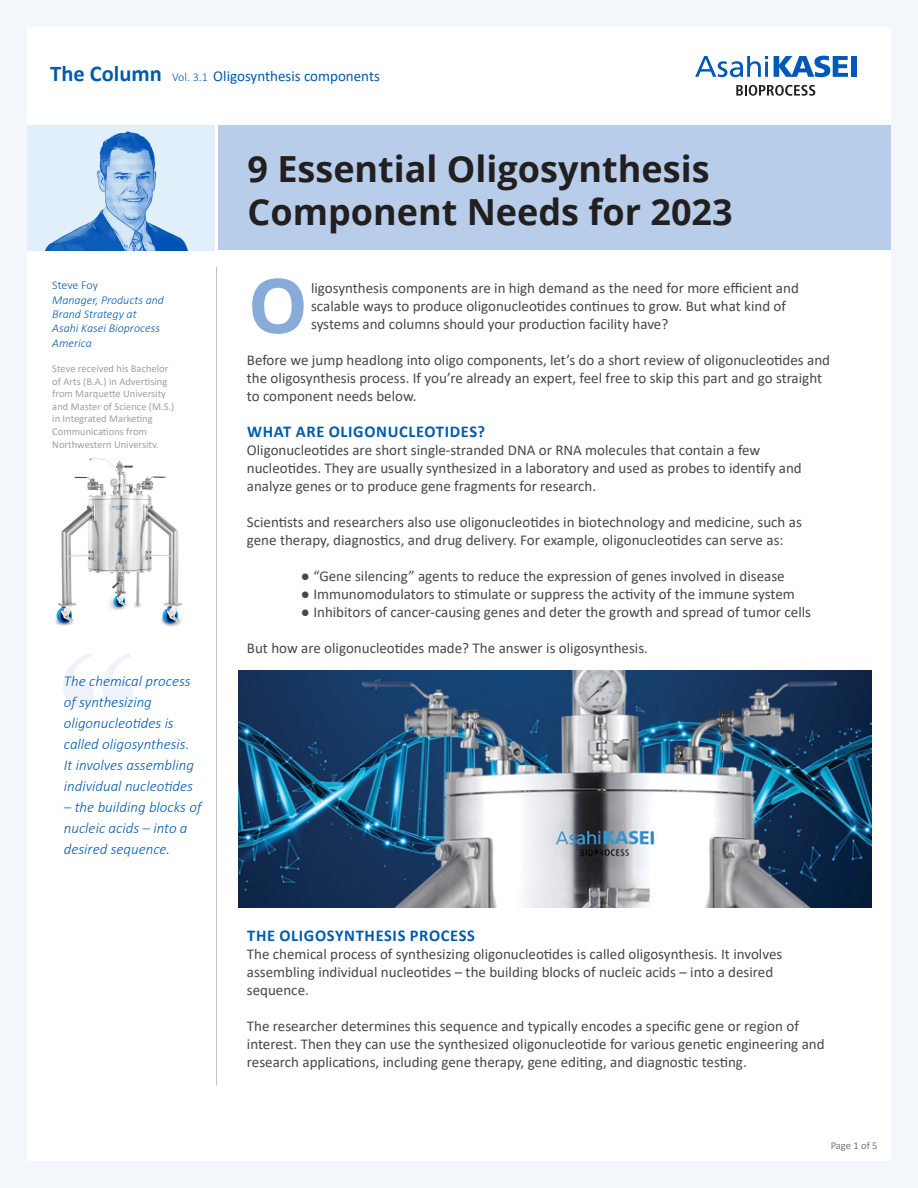
<style>
.page{position:relative;width:918px;height:1188px;background:#f3f6fb}
.page>*{position:absolute;margin:0;border:0;box-sizing:border-box;transform-origin:0 0}
.t1{font:700 168px "Times New Roman";color:#eff3f9}
.t2{font:700 75.75px "Open Sans";color:#88abda}
.t3{font:700 36px/43.2px "Open Sans";color:#231f20}
.t4{font:700 16.5px "Calibri";letter-spacing:.04em;color:#005bac}
.t5{font:15px/18px "Calibri";color:#47474c}
.t6{font:italic 300 15px/21px "Calibri";color:#005bac}
.t7{font:15px "Calibri";color:#005bac}
.t8{font:italic 300 12px/14.4px "Calibri";color:#005bac}
.t9{font:300 12px "Calibri";letter-spacing:-.005em;color:#005bac}
.t10{font:10.5px/12.6px "Calibri";color:#9fa0a0}
.t11{font:10.5px "Calibri";letter-spacing:-.005em;color:#777}
.s1{font-weight:700;font-size:22.5px}
.s2{font-weight:300;font-size:12px}
</style>
<div class="page">
<div style="left:27px;top:27px;width:864px;height:1134px;background:#fff"></div>
<svg style="left:774px;top:56px;width:74px;height:21px"></svg>
<div style="left:851px;top:56px;width:6px;height:21px;background:#0058b8"></div>
<svg style="left:695px;top:56px;width:73px;height:21px"></svg>
<svg style="left:736px;top:85px;width:79px;height:11px"></svg>
<hr style="left:216px;top:267px;width:1px;height:818px;background:#bfc0c0">
<div style="left:218px;top:125px;width:673px;height:125px;background:#b8cde9"></div>
<svg style="left:27px;top:125px;width:188px;height:126px;background:#b7d2ec"></svg>
<img style="left:55px;top:458px;width:127px;height:169px">
<img style="left:238px;top:671px;width:634px;height:236px">
<p class="t7" style="left:50px;top:66px;width:331px"><span class="s1">The Column</span> <span class="s2">Vol. 3.1</span> Oligosynthesis components</p>
<p class="t9" style="left:52px;top:278px;width:47px">Steve Foy</p>
<p class="t8" style="left:52px;top:292px;width:113px">Manager, Products and<br>Brand Strategy at</p>
<p class="t8" style="left:52px;top:321px;width:109px">Asahi Kasei Bioprocess<br>America</p>
<p class="t10" style="left:52px;top:362px;width:124px">Steve received his Bachelor of Arts (B.A.) in Advertising from Marquette University and Master of Science (M.S.) in Integrated Marketing<br>Communications from<br>Northwestern University.</p>
<p class="t1" style="left:56px;top:589px;width:86px">“</p>
<p class="t6" style="left:64px;top:670px;width:132px">The chemical process of synthesizing oligonucleotides is called oligosynthesis.<br>It involves assembling individual nucleotides</p>
<p class="t6" style="left:64px;top:796px;width:139px">– the building blocks of nucleic acids – into a desired sequence.</p>
<p class="t3" style="left:248px;top:146px;width:487px">9 Essential Oligosynthesis<br>Component Needs for 2023</p>
<p class="t2" style="left:248px;top:252px;width:62px">O</p>
<p class="t5" style="left:311px;top:279px;width:489px">ligosynthesis components are in high demand as the need for more efficient and scalable ways to produce oligonucleotides continues to grow. But what kind of systems and columns should your production facility have?</p>
<p class="t5" style="left:247px;top:351px;width:585px">Before we jump headlong into oligo components, let’s do a short review of oligonucleotides and the oligosynthesis process. If you’re already an expert, feel free to skip this part and go straight to component needs below.</p>
<p class="t4" style="left:247px;top:420px;width:239px">WHAT ARE OLIGONUCLEOTIDES?</p>
<p class="t5" style="left:247px;top:441px;width:556px">Oligonucleotides are short single-stranded DNA or RNA molecules that contain a few nucleotides. They are usually synthesized in a laboratory and used as probes to identify and analyze genes or to produce gene fragments for research.</p>
<p class="t5" style="left:247px;top:513px;width:557px">Scientists and researchers also use oligonucleotides in biotechnology and medicine, such as gene therapy, diagnostics, and drug delivery. For example, oligonucleotides can serve as:</p>
<p class="t5" style="left:301px;top:567px;width:485px">● “Gene silencing” agents to reduce the expression of genes involved in disease</p>
<p class="t5" style="left:301px;top:585px;width:495px">● Immunomodulators to stimulate or suppress the activity of the immune system</p>
<p class="t5" style="left:301px;top:603px;width:512px">● Inhibitors of cancer-causing genes and deter the growth and spread of tumor cells</p>
<p class="t5" style="left:247px;top:639px;width:403px">But how are oligonucleotides made? The answer is oligosynthesis.</p>
<p class="t4" style="left:247px;top:924px;width:229px">THE OLIGOSYNTHESIS PROCESS</p>
<p class="t5" style="left:247px;top:945px;width:537px">The chemical process of synthesizing oligonucleotides is called oligosynthesis. It involves assembling individual nucleotides – the building blocks of nucleic acids – into a desired sequence.</p>
<p class="t5" style="left:247px;top:1017px;width:579px">The researcher determines this sequence and typically encodes a specific gene or region of interest. Then they can use the synthesized oligonucleotide for various genetic engineering and research applications, including gene therapy, gene editing, and diagnostic testing.</p>
<p class="t11" style="left:831px;top:1138px;width:48px">Page 1 of 5</p>
</div>
